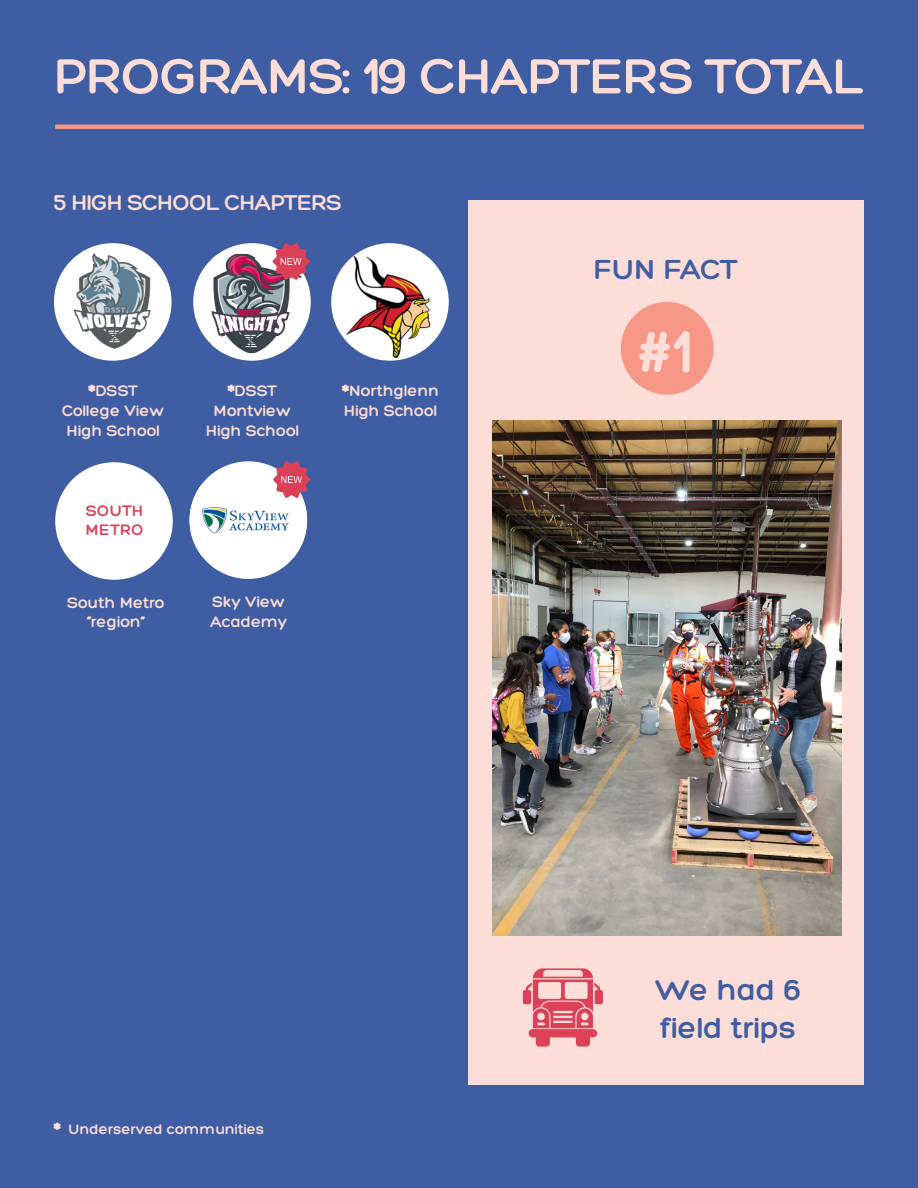
<style>
.page{position:relative;width:918px;height:1188px;background:#3e5da3}
.page>*{position:absolute;margin:0;border:0;box-sizing:border-box;transform-origin:0 0}
.t1{font:700 62.85px "Hero";color:#fdddd7}
.t2{font:700 53.55px "Hero";letter-spacing:-.02em;color:#fdddd7}
.t3{font:700 31.2px/37.3px "Hero";color:#3e5da3}
.t4{font:700 30px "Hero";color:#3e5da3}
.t5{font:700 23.25px "Hero";letter-spacing:-.03em;color:#fdddd7}
.t6{font:700 16.5px/19.8px "Hero";color:#fdddd7;text-align:center}
.t7{font:700 16.5px/19.8px "Hero";letter-spacing:.01em;color:#db4157}
.t8{font:700 15px "Hero";color:#fdddd7}
.s1{font-size:27px}
</style>
<div class="page">
<div style="left:54px;top:243px;width:118px;height:118px;background:#fff;border-radius:50%"></div>
<img style="left:73px;top:253px;width:79px;height:98px">
<div style="left:193px;top:243px;width:118px;height:118px;background:#fff;border-radius:50%"></div>
<img style="left:211px;top:254px;width:91px;height:99px">
<div style="left:190px;top:461px;width:117px;height:118px;background:#fff;border-radius:50%"></div>
<img style="left:190px;top:484px;width:117px;height:74px">
<img style="left:331px;top:243px;width:118px;height:118px;border-radius:59px">
<div style="left:55px;top:462px;width:118px;height:118px;background:#fff;border-radius:50%"></div>
<svg style="left:272px;top:243px;width:38px;height:37px"></svg>
<svg style="left:273px;top:461px;width:37px;height:37px"></svg>
<hr style="left:55px;top:125px;width:809px;height:4px;background:#f69788">
<div style="left:468px;top:200px;width:396px;height:885px;background:#fdddd7"></div>
<svg style="left:523px;top:968px;width:80px;height:79px"></svg>
<img style="left:493px;top:421px;width:349px;height:515px">
<div style="left:621px;top:302px;width:93px;height:93px;background:#f69788;border-radius:50%"></div>
<h2 class="t2" style="left:54px;top:48px;width:811px">PROGRAMS: 19 CHAPTERS TOTAL</h2>
<h3 class="t5" style="left:54px;top:190px;width:290px">5 HIGH SCHOOL CHAPTERS</h3>
<p class="t6" style="left:62px;top:382px;width:104px"><span class="s1">*</span>DSST<br>College View<br>High School</p>
<p class="t6" style="left:206px;top:382px;width:94px"><span class="s1">*</span>DSST<br>Montview<br>High School</p>
<p class="t7" style="left:86px;top:501px;width:59px">SOUTH<br>METRO</p>
<p class="t6" style="left:68px;top:593px;width:99px">South Metro “region”</p>
<p class="t6" style="left:210px;top:592px;width:79px;text-align:left">Sky View<br>Academy</p>
<p class="t6" style="left:342px;top:382px;width:99px;text-align:left"><span class="s1">*</span>Northglenn<br>High School</p>
<p class="t8" style="left:54px;top:1121px;width:212px"><span class="s1">*</span> Underserved communities</p>
<h3 class="t4" style="left:594px;top:253px;width:146px">FUN FACT</h3>
<h1 class="t1" style="left:639px;top:318px;width:55px">#1</h1>
<h3 class="t3" style="left:655px;top:973px;width:148px">We had 6 field trips</h3>
</div>
